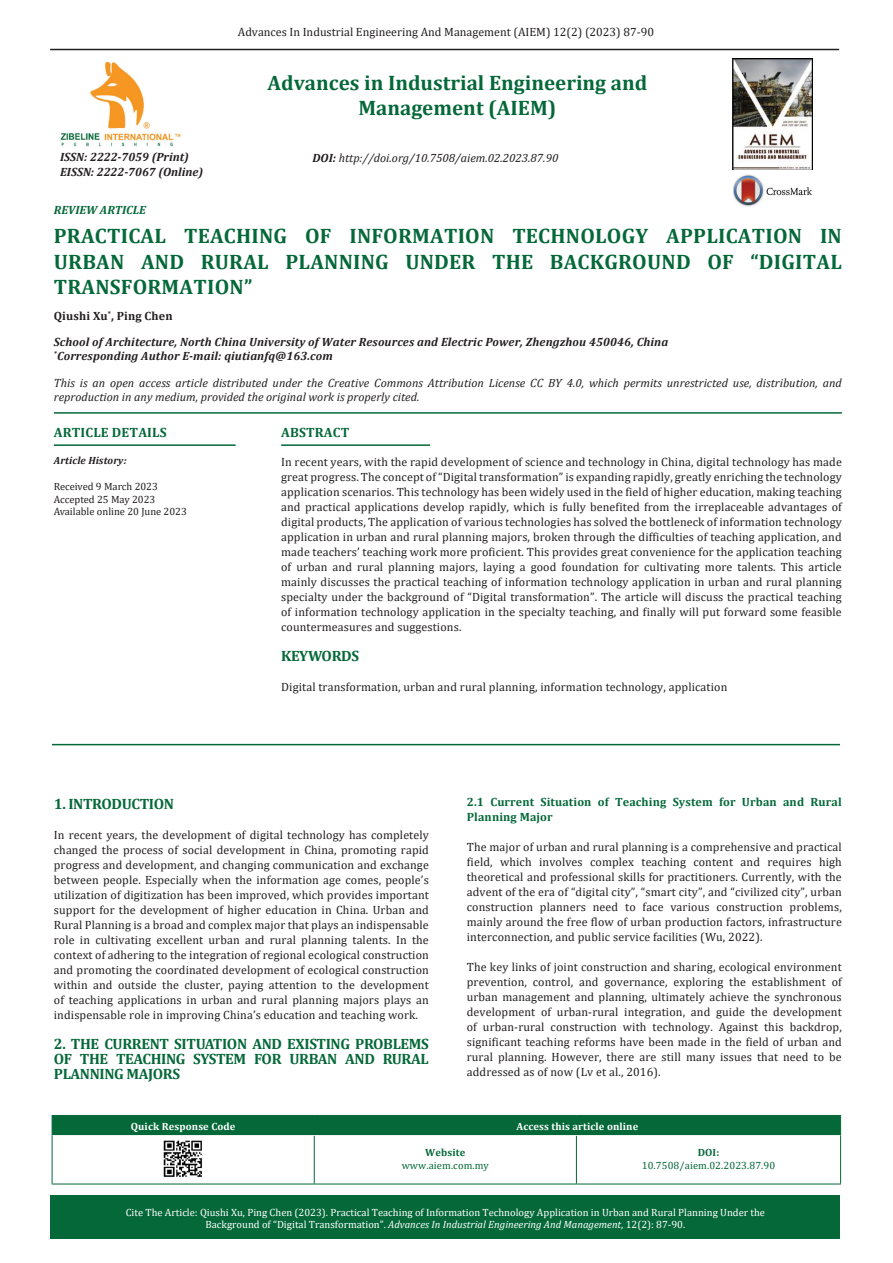
<style>
.page{position:relative;width:893px;height:1263px;background:#fff}
.page>*{position:absolute;margin:0;border:0;box-sizing:border-box;transform-origin:0 0}
.AT{font:700 21px/25.2px "Cambria";color:#056839;text-align:center}
.t1{font:700 15px/15px "Cambria";letter-spacing:-.025em;color:#056839;text-align:justify}
.t2{font:700 13.5px "Cambria";letter-spacing:.01em;color:#056839}
.TX{font:12px/15px "Cambria";letter-spacing:.01em;color:#231f20;text-align:justify}
.t3{font:italic 12px/14.4px "Cambria";color:#231f20}
.Email{font:italic 700 12px/14.4px "Cambria";letter-spacing:.01em;color:#231f20}
.t4{font:700 12px/15px "Cambria";letter-spacing:.01em;color:#056839}
.Au{font:700 12px "Cambria";letter-spacing:.01em;color:#231f20}
.t5{font:italic 700 12px "Cambria";color:#056839}
.t6{font:10.5px/12.6px "Cambria";color:#fff;text-align:center}
.t7{font:10.5px "Cambria";color:#231f20}
.t8{font:10.5px "Cambria";letter-spacing:.01em;color:#056839}
.t9{font:700 10.5px "Cambria";letter-spacing:.01em;color:#fff}
.t10{font:italic 700 10.5px "Cambria";letter-spacing:.01em;color:#231f20}
.t11{font:700 10.5px "Cambria";letter-spacing:.01em;color:#056839}
.s1{font-weight:700}
.s2{font-style:italic}
</style>
<div class="page">
<img style="left:733px;top:58px;width:79px;height:112px">
<img style="left:733px;top:174px;width:79px;height:33px">
<hr style="left:50px;top:49px;width:789px;height:1px;background:#231f20">
<img style="left:60px;top:61px;width:121px;height:86px">
<div style="left:52px;top:1115px;width:789px;height:20px;background:#056839"></div>
<hr style="left:52px;top:1135px;width:1px;height:49px;background:#056839">
<hr style="left:840px;top:1135px;width:1px;height:49px;background:#056839">
<hr style="left:52px;top:1184px;width:262px;height:1px;background:#056839">
<hr style="left:314px;top:1184px;width:262px;height:1px;background:#056839">
<hr style="left:576px;top:1184px;width:265px;height:1px;background:#056839">
<hr style="left:52px;top:1135px;width:262px;height:1px;background:#fff">
<hr style="left:314px;top:1136px;width:1px;height:48px;background:#056839">
<hr style="left:576px;top:1136px;width:1px;height:48px;background:#056839">
<img style="left:163px;top:1140px;width:39px;height:37px">
<div style="left:51px;top:1195px;width:789px;height:43px;background:#056839"></div>
<hr style="left:54px;top:412px;width:788px;height:2px;background:#056839">
<hr style="left:54px;top:444px;width:182px;height:2px;background:#056839">
<hr style="left:281px;top:444px;width:149px;height:2px;background:#056839">
<hr style="left:52px;top:744px;width:788px;height:1px;background:#056839">
<p class="TX" style="left:238px;top:25px;width:418px">Advances In Industrial Engineering And Management (AIEM) 12(2) (2023) 87-90</p>
<p class="Email" style="left:60px;top:149px;width:145px">ISSN: 2222-7059 (Print)<br>EISSN: 2222-7067 (Online)</p>
<h1 class="AT" style="left:268px;top:69px;width:381px">Advances in Industrial Engineering and<br>Management (AIEM)</h1>
<p class="t3" style="left:312px;top:150px;width:247px"><span class="s1">DOI:</span> http://doi.org/10.7508/aiem.02.2023.87.90</p>
<p class="t5" style="left:54px;top:202px;width:94px">REVIEW ARTICLE</p>
<p class="AT" style="left:54px;top:223px;width:790px;text-align:justify">PRACTICAL TEACHING OF INFORMATION TECHNOLOGY APPLICATION IN URBAN AND RURAL PLANNING UNDER THE BACKGROUND OF “DIGITAL TRANSFORMATION”</p>
<p class="Au" style="left:54px;top:307px;width:120px">Qiushi Xu<sup>*</sup>, Ping Chen</p>
<p class="Email" style="left:54px;top:334px;width:616px">School of Architecture, North China University of Water Resources and Electric Power, Zhengzhou 450046, China</p>
<p class="Email" style="left:54px;top:348px;width:280px"><sup>*</sup>Corresponding Author E-mail: qiutianfq@163.com</p>
<p class="t3" style="left:54px;top:375px;width:789px">This is an open access article distributed under the Creative Commons Attribution License CC BY 4.0, which permits unrestricted use, distribution, and reproduction in any medium, provided the original work is properly cited.</p>
<p class="t2" style="left:54px;top:423px;width:114px">ARTICLE DETAILS</p>
<p class="t2" style="left:281px;top:423px;width:70px">ABSTRACT</p>
<p class="t10" style="left:54px;top:453px;width:74px">Article History:</p>
<p class="TX" style="left:281px;top:454px;width:562px">In recent years, with the rapid development of science and technology in China, digital technology has made great progress. The concept of “Digital transformation” is expanding rapidly, greatly enriching the technology application scenarios. This technology has been widely used in the field of higher education, making teaching and practical applications develop rapidly, which is fully benefited from the irreplaceable advantages of digital products, The application of various technologies has solved the bottleneck of information technology application in urban and rural planning majors, broken through the difficulties of teaching application, and made teachers’ teaching work more proficient. This provides great convenience for the application teaching of urban and rural planning majors, laying a good foundation for cultivating more talents. This article mainly discusses the practical teaching of information technology application in urban and rural planning specialty under the background of “Digital transformation”. The article will discuss the practical teaching of information technology application in the specialty teaching, and finally will put forward some feasible countermeasures and suggestions.</p>
<h1 class="t1" style="left:281px;top:647px;width:79px">KEYWORDS</h1>
<p class="TX" style="left:281px;top:679px;width:448px">Digital transformation, urban and rural planning, information technology, application</p>
<p class="t7" style="left:54px;top:480px;width:106px">Received 9 March 2023</p>
<p class="t7" style="left:54px;top:493px;width:103px">Accepted 25 May 2023</p>
<p class="t7" style="left:54px;top:505px;width:135px">Available online 20 June 2023</p>
<h1 class="t1" style="left:54px;top:795px;width:122px">1. INTRODUCTION</h1>
<p class="TX" style="left:54px;top:827px;width:377px">In recent years, the development of digital technology has completely changed the process of social development in China, promoting rapid progress and development, and changing communication and exchange between people. Especially when the information age comes, people’s utilization of digitization has been improved, which provides important support for the development of higher education in China. Urban and Rural Planning is a broad and complex major that plays an indispensable role in cultivating excellent urban and rural planning talents. In the context of adhering to the integration of regional ecological construction and promoting the coordinated development of ecological construction within and outside the cluster, paying attention to the development of teaching applications in urban and rural planning majors plays an indispensable role in improving China’s education and teaching work.</p>
<h1 class="t1" style="left:54px;top:1035px;width:376px">2. THE CURRENT SITUATION AND EXISTING PROBLEMS OF THE TEACHING SYSTEM FOR URBAN AND RURAL PLANNING MAJORS</h1>
<h2 class="t4" style="left:467px;top:794px;width:376px">2.1 Current Situation of Teaching System for Urban and Rural<br>Planning Major</h2>
<p class="TX" style="left:467px;top:839px;width:377px">The major of urban and rural planning is a comprehensive and practical field, which involves complex teaching content and requires high theoretical and professional skills for practitioners. Currently, with the advent of the era of “digital city”, “smart city”, and “civilized city”, urban construction planners need to face various construction problems, mainly around the free flow of urban production factors, infrastructure interconnection, and public service facilities (Wu, 2022).</p>
<p class="TX" style="left:467px;top:959px;width:377px">The key links of joint construction and sharing, ecological environment prevention, control, and governance, exploring the establishment of urban management and planning, ultimately achieve the synchronous development of urban-rural integration, and guide the development of urban-rural construction with technology. Against this backdrop, significant teaching reforms have been made in the field of urban and rural planning. However, there are still many issues that need to be addressed as of now (Lv et al., 2016).</p>
<p class="t9" style="left:131px;top:1118px;width:106px">Quick Response Code</p>
<p class="t9" style="left:516px;top:1118px;width:123px">Access this article online</p>
<p class="t11" style="left:425px;top:1145px;width:42px">Website</p>
<p class="t8" style="left:402px;top:1159px;width:89px">www.aiem.com.my</p>
<p class="t11" style="left:698px;top:1145px;width:23px">DOI:</p>
<p class="t8" style="left:642px;top:1159px;width:135px">10.7508/aiem.02.2023.87.90</p>
<p class="t6" style="left:126px;top:1206px;width:641px">Cite The Article: Qiushi Xu, Ping Chen (2023). Practical Teaching of Information Technology Application in Urban and Rural Planning Under the<br>Background of “Digital Transformation”. <span class="s2">Advances In Industrial Engineering And Management</span>, 12(2): 87-90.</p>
</div>
